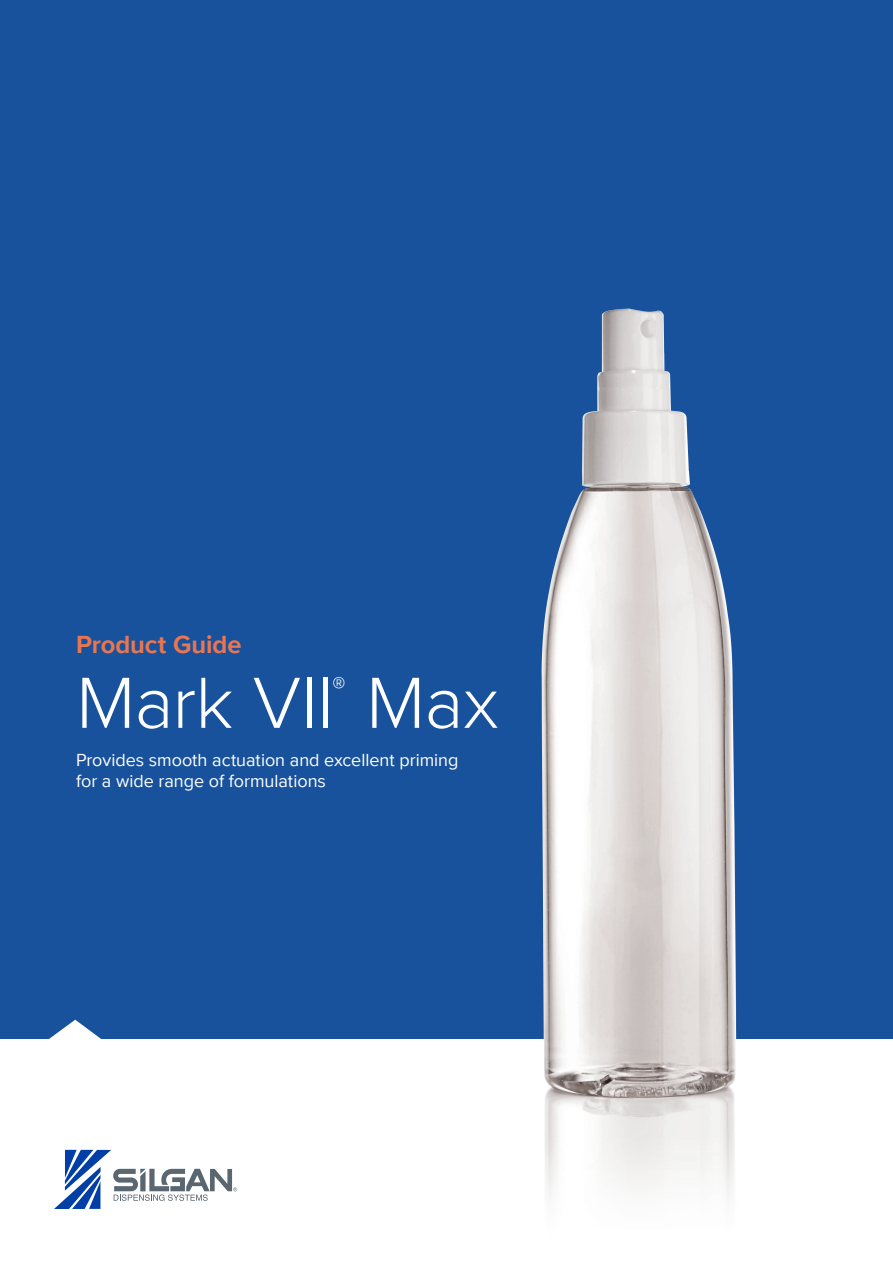
<style>
.page{position:relative;width:893px;height:1263px;background:#fff}
.page>*{position:absolute;margin:0;border:0;box-sizing:border-box;transform-origin:0 0}
.t1{font:300 75px "Proxima Nova";letter-spacing:-.01em;color:#fff}
.t2{font:300 26.25px "Proxima Nova";color:#fff}
.t3{font:700 25.5px "Proxima Nova";letter-spacing:-.005em;color:#e97651}
.t4{font:18px/21px "Proxima Nova";color:#fff}
</style>
<div class="page">
<div style="left:0;top:0;width:893px;height:1038px;background:#19529c"></div>
<svg style="left:49px;top:1020px;width:53px;height:19px"></svg>
<svg style="left:54px;top:1150px;width:183px;height:59px"></svg>
<img style="left:508px;top:308px;width:256px;height:889px">
<p class="t3" style="left:76px;top:625px;width:167px">Product Guide</p>
<p class="t1" style="left:76px;top:647px;width:424px">Mark VII Max</p>
<p class="t2" style="left:333px;top:666px;width:14px">®</p>
<p class="t4" style="left:76px;top:748px;width:384px">Provides smooth actuation and excellent priming for a wide range of formulations</p>
</div>
